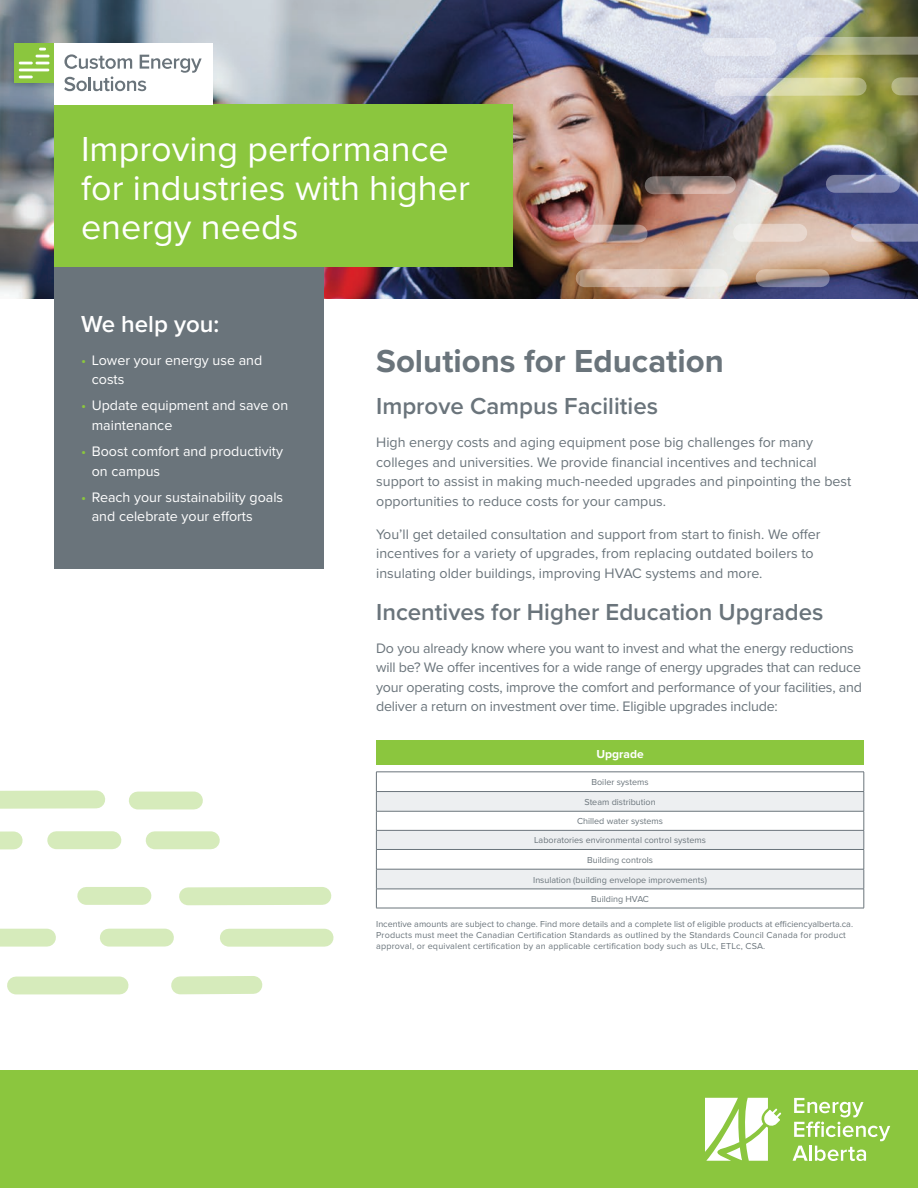
<style>
.page{position:relative;width:918px;height:1188px;background:#fff}
.page>*{position:absolute;margin:0;border:0;box-sizing:border-box;transform-origin:0 0}
.t1{font:36px/39px "Proxima Nova";color:#fff}
.t2{font:700 33px "Proxima Nova";color:#6a747b}
.t3{font:600 24px "Proxima Nova";color:#6a747b}
.H2_-_WHT{font:600 24px "Proxima Nova";color:#fff}
.Body{font:14.25px/19.5px "Proxima Nova";color:#6a747b}
.t4{font:14.25px/19.5px "Proxima Nova";color:#fff}
.t5{font:700 12px "Proxima Nova";color:#fff}
.t6{font:9px/10.8px "Proxima Nova";letter-spacing:.02em;color:#6a747b}
.t7{font:9px "Proxima Nova";color:#6a747b}
.s1{color:#8bc63e}
</style>
<div class="page">
<img style="left:0;top:0;width:918px;height:298px">
<div style="left:0;top:1070px;width:918px;height:118px;background:#8bc63e"></div>
<svg style="left:705px;top:1098px;width:76px;height:63px"></svg>
<svg style="left:793px;top:1098px;width:97px;height:63px"></svg>
<hr style="left:758px;top:0;width:56px;height:1px;background:#fff">
<svg style="left:917px;top:175px;width:1px;height:24px"></svg>
<svg style="left:835px;top:175px;width:56px;height:18px"></svg>
<svg style="left:917px;top:133px;width:1px;height:18px"></svg>
<svg style="left:654px;top:176px;width:73px;height:18px"></svg>
<svg style="left:806px;top:37px;width:112px;height:18px;background:#a1a589"></svg>
<svg style="left:900px;top:77px;width:18px;height:18px"></svg>
<div style="left:711px;top:38px;width:57px;height:18px;background:#e4e6ef"></div>
<svg style="left:723px;top:78px;width:135px;height:18px;background:#d5d6ba"></svg>
<img style="left:572px;top:221px;width:346px;height:68px">
<div style="left:155px;top:831px;width:56px;height:18px;background:#d6ebbb"></div>
<div style="left:138px;top:792px;width:56px;height:17px;background:#d6ebbb"></div>
<div style="left:229px;top:929px;width:96px;height:18px;background:#d6ebbb"></div>
<div style="left:188px;top:887px;width:134px;height:18px;background:#d6ebbb"></div>
<div style="left:109px;top:929px;width:56px;height:18px;background:#d6ebbb"></div>
<div style="left:0;top:929px;width:47px;height:18px;background:#d6ebbb"></div>
<div style="left:86px;top:887px;width:56px;height:18px;background:#d6ebbb"></div>
<div style="left:0;top:790px;width:96px;height:19px;background:#d6ebbb"></div>
<div style="left:56px;top:831px;width:56px;height:18px;background:#d6ebbb"></div>
<div style="left:0;top:831px;width:14px;height:19px;background:#d6ebbb"></div>
<svg style="left:7px;top:976px;width:256px;height:19px"></svg>
<div style="left:54px;top:265px;width:270px;height:304px;background:#6a747b"></div>
<div style="left:376px;top:741px;width:488px;height:24px;background:#8bc63e"></div>
<svg style="left:377px;top:792px;width:487px;height:97px;fill:#edeff1"></svg>
<div style="left:376px;top:811px;width:488px;height:19px;background:#fff"></div>
<hr style="left:376px;top:772px;width:488px;height:1px;background:#6a747b">
<hr style="left:376px;top:791px;width:488px;height:1px;background:#6a747b">
<hr style="left:376px;top:811px;width:488px;height:1px;background:#6a747b">
<hr style="left:376px;top:830px;width:488px;height:1px;background:#6a747b">
<hr style="left:376px;top:849px;width:488px;height:1px;background:#6a747b">
<hr style="left:376px;top:869px;width:488px;height:1px;background:#6a747b">
<hr style="left:376px;top:889px;width:488px;height:1px;background:#6a747b">
<svg style="left:376px;top:772px;width:1px;height:136px"></svg>
<svg style="left:864px;top:772px;width:1px;height:136px"></svg>
<hr style="left:376px;top:908px;width:488px;height:1px;background:#6a747b">
<div style="left:54px;top:105px;width:459px;height:162px;background:#8bc63e"></div>
<div style="left:54px;top:44px;width:159px;height:61px;background:#fff"></div>
<svg style="left:64px;top:54px;width:138px;height:37px"></svg>
<svg style="left:15px;top:44px;width:39px;height:39px"></svg>
<svg style="left:19px;top:76px;width:14px;height:2px"></svg>
<hr style="left:19px;top:69px;width:30px;height:2px;background:#fff">
<svg style="left:19px;top:48px;width:31px;height:16px"></svg>
<p class="t1" style="left:81px;top:130px;width:390px">Improving performance for industries with higher energy needs</p>
<p class="H2_-_WHT" style="left:81px;top:309px;width:140px">We help you:</p>
<p class="t4" style="left:92px;top:350px;width:172px;text-indent:-11px"><span class="s1">•</span> Lower your energy use and costs</p>
<p class="t4" style="left:92px;top:396px;width:198px;text-indent:-11px"><span class="s1">•</span> Update equipment and save on maintenance</p>
<p class="t4" style="left:92px;top:442px;width:193px;text-indent:-11px"><span class="s1">•</span> Boost comfort and productivity on campus</p>
<p class="t4" style="left:92px;top:488px;width:193px;text-indent:-11px"><span class="s1">•</span> Reach your sustainability goals and celebrate your efforts</p>
<h2 class="t2" style="left:376px;top:341px;width:349px">Solutions for Education</h2>
<h2 class="t3" style="left:376px;top:392px;width:283px">Improve Campus Facilities</h2>
<p class="Body" style="left:376px;top:433px;width:477px">High energy costs and aging equipment pose big challenges for many colleges and universities. We provide financial incentives and technical support to assist in making much-needed upgrades and pinpointing the best opportunities to reduce costs for your campus.</p>
<p class="Body" style="left:376px;top:524px;width:446px">You’ll get detailed consultation and support from start to finish. We offer incentives for a variety of upgrades, from replacing outdated boilers to insulating older buildings, improving HVAC systems and more.</p>
<h2 class="t3" style="left:376px;top:598px;width:449px">Incentives for Higher Education Upgrades</h2>
<p class="Body" style="left:376px;top:639px;width:487px">Do you already know where you want to invest and what the energy reductions will be? We offer incentives for a wide range of energy upgrades that can reduce your operating costs, improve the comfort and performance of your facilities, and deliver a return on investment over time. Eligible upgrades include:</p>
<p class="t5" style="left:596px;top:747px;width:49px">Upgrade</p>
<p class="t7" style="left:592px;top:777px;width:59px">Boiler systems</p>
<p class="t7" style="left:585px;top:797px;width:73px">Steam distribution</p>
<p class="t7" style="left:577px;top:816px;width:87px">Chilled water systems</p>
<p class="t7" style="left:534px;top:835px;width:173px">Laboratories environmental control systems</p>
<p class="t7" style="left:587px;top:855px;width:67px">Building controls</p>
<p class="t7" style="left:533px;top:874px;width:175px">Insulation (building envelope improvements)</p>
<p class="t7" style="left:591px;top:894px;width:59px">Building HVAC</p>
<p class="t6" style="left:376px;top:919px;width:478px">Incentive amounts are subject to change. Find more details and a complete list of eligible products at efficiencyalberta.ca.<br>Products must meet the Canadian Certification Standards as outlined by the Standards Council Canada for product approval, or equivalent certification by an applicable certification body such as ULc, ETLc, CSA.</p>
</div>
